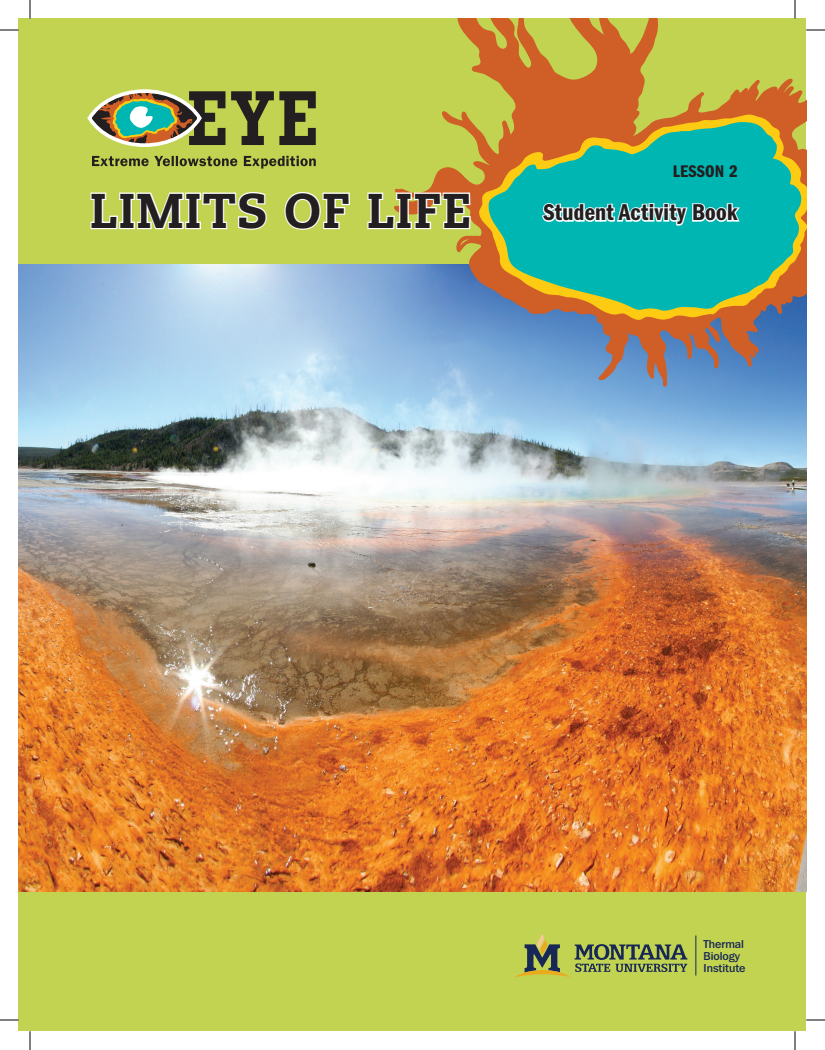
<style>
.page{position:relative;width:825px;height:1050px;background:#fff}
.page>*{position:absolute;margin:0;border:0;box-sizing:border-box;transform-origin:0 0}
.t1{font:800 48.75px "Caecilia LT Std";letter-spacing:.02em;color:#231f20}
.t2{font:23.75px "ITC Franklin Gothic Std Dm Cp";letter-spacing:.01em;color:#231f20;scale:1.14 1}
.t3{font:17.5px "ITC Franklin Gothic Std Dm Cp";letter-spacing:.01em;color:#231f20;scale:1.14 1}
.t4{font:500 11.38px/11.8px "Franklin Gothic IT Cby BT";color:#172756}
</style>
<div class="page">
<div style="left:19px;top:19px;width:787px;height:1012px;background:#c1d351"></div>
<svg style="left:794px;top:1031px;width:2px;height:19px"></svg>
<svg style="left:29px;top:1031px;width:2px;height:19px"></svg>
<svg style="left:806px;top:1019px;width:19px;height:2px"></svg>
<svg style="left:0;top:1019px;width:19px;height:2px"></svg>
<svg style="left:806px;top:29px;width:19px;height:2px"></svg>
<hr style="left:695px;top:935px;width:1px;height:41px;background:#172756">
<img style="left:19px;top:264px;width:787px;height:627px">
<svg style="left:394px;top:19px;width:412px;height:369px"></svg>
<svg style="left:479px;top:114px;width:327px;height:206px;background:#b98147"></svg>
<svg style="left:488px;top:122px;width:315px;height:189px;background:#57a47a"></svg>
<svg style="left:89px;top:91px;width:111px;height:54px"></svg>
<svg style="left:98px;top:91px;width:218px;height:54px"></svg>
<div style="left:88px;top:89px;width:114px;height:58px;border:4px solid #fff;border-radius:50%"></div>
<svg style="left:92px;top:156px;width:224px;height:13px"></svg>
<svg style="left:90px;top:192px;width:177px;height:38px"></svg>
<svg style="left:284px;top:192px;width:66px;height:38px"></svg>
<svg style="left:367px;top:191px;width:105px;height:39px"></svg>
<svg style="left:541px;top:185px;width:201px;height:88px;background:#24c0bc"></svg>
<svg style="left:0;top:29px;width:19px;height:2px"></svg>
<svg style="left:29px;top:0;width:2px;height:19px"></svg>
<svg style="left:794px;top:0;width:2px;height:19px"></svg>
<svg style="left:515px;top:934px;width:54px;height:43px"></svg>
<svg style="left:575px;top:944px;width:112px;height:28px"></svg>
<p class="t3" style="left:673px;top:162px;width:58px">LESSON 2</p>
<p class="t1" style="left:90px;top:181px;width:383px">LIMITS OF LIFE</p>
<p class="t2" style="left:544px;top:199px;width:172px">Student Activity Book</p>
<p class="t4" style="left:704px;top:938px;width:44px">Thermal<br>Biology<br>Institute</p>
</div>
